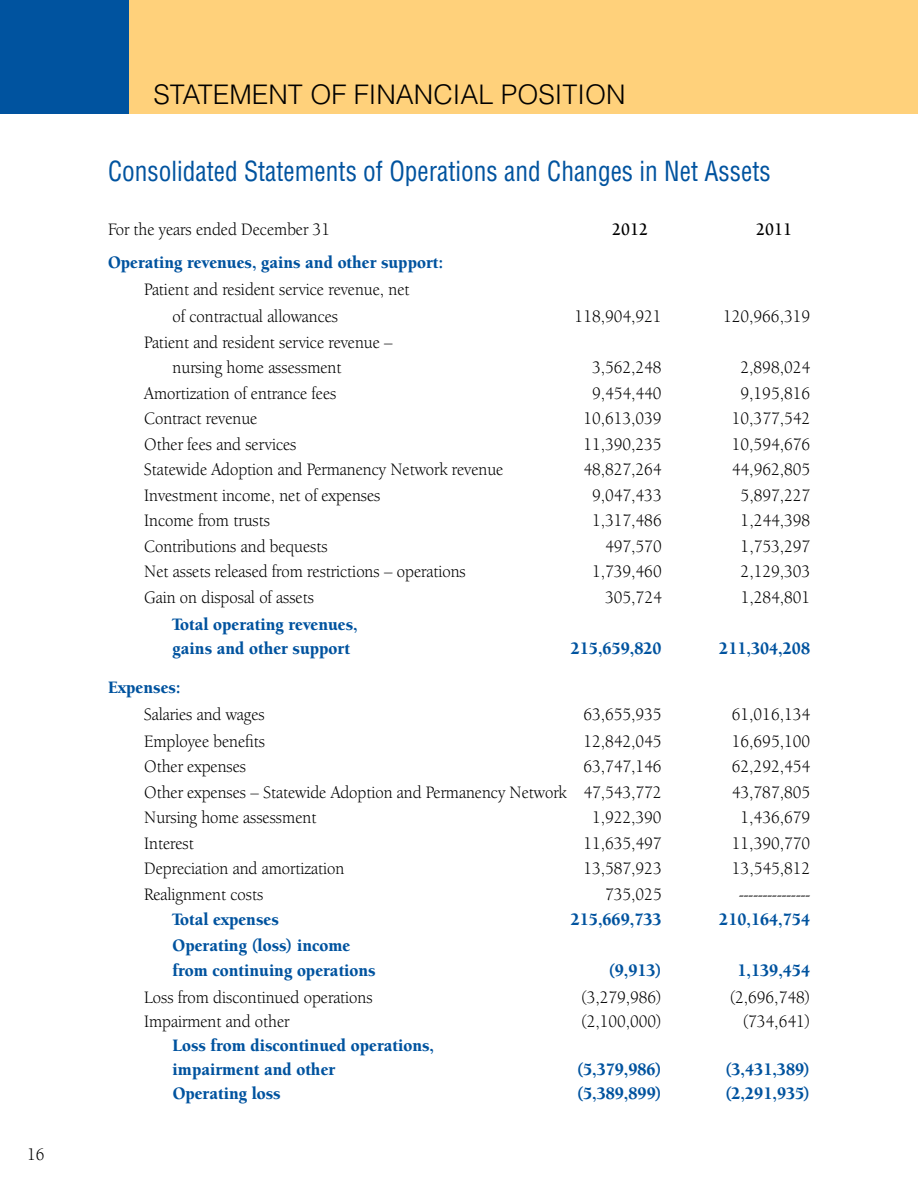
<style>
.page{position:relative;width:918px;height:1188px;background:#fff}
.page>*{position:absolute;margin:0;border:0;box-sizing:border-box;transform-origin:0 0}
.t1{font:condensed 27px "Helvetica LT Std";color:#00539f;scale:.94 1}
.t2{font:300 27px "Helvetica LT Std";color:#000}
.t3{font:18px/27px "Berkeley Oldstyle IT Cby BT";color:#000;scale:.94 1}
.t4{font:900 18px/24px "Berkeley Oldstyle IT Cby BT";color:#00539f;scale:.94 1}
.t5{font:700 18px "Berkeley Oldstyle IT Cby BT";color:#000;scale:.94 1}
</style>
<div class="page">
<div style="left:0;top:0;width:918px;height:113px;background:#ffd17b"></div>
<div style="left:0;top:0;width:128px;height:114px;background:#00539f"></div>
<p class="t3" style="left:27px;top:1141px;width:20px">16</p>
<h1 class="t2" style="left:153px;top:77px;width:474px">STATEMENT OF FINANCIAL POSITION</h1>
<h1 class="t1" style="left:108px;top:155px;width:706px">Consolidated Statements of Operations and Changes in Net Assets</h1>
<p class="t3" style="left:108px;top:216px;width:238px">For the years ended December 31</p>
<p class="t5" style="left:612px;top:219px;width:39px">2012</p>
<p class="t5" style="left:756px;top:219px;width:39px">2011</p>
<p class="t4" style="left:108px;top:250px;width:358px">Operating revenues, gains and other support:</p>
<p class="t3" style="left:173px;top:276px;width:254px;text-indent:-28px">Patient and resident service revenue, net of contractual allowances</p>
<p class="t3" style="left:575px;top:303px;width:94px">118,904,921</p>
<p class="t3" style="left:723px;top:303px;width:94px">120,966,319</p>
<p class="t3" style="left:173px;top:329px;width:236px;line-height:25.5px;text-indent:-28px">Patient and resident service revenue – nursing home assessment</p>
<p class="t3" style="left:592px;top:354px;width:76px">3,562,248</p>
<p class="t3" style="left:741px;top:354px;width:76px">2,898,024</p>
<p class="t3" style="left:144px;top:380px;width:206px">Amortization of entrance fees</p>
<p class="t3" style="left:592px;top:380px;width:76px">9,454,440</p>
<p class="t3" style="left:741px;top:380px;width:76px">9,195,816</p>
<p class="t3" style="left:144px;top:405px;width:122px">Contract revenue</p>
<p class="t3" style="left:583px;top:405px;width:85px">10,613,039</p>
<p class="t3" style="left:732px;top:405px;width:85px">10,377,542</p>
<p class="t3" style="left:144px;top:431px;width:164px">Other fees and services</p>
<p class="t3" style="left:583px;top:431px;width:85px">11,390,235</p>
<p class="t3" style="left:732px;top:431px;width:85px">10,594,676</p>
<p class="t3" style="left:144px;top:456px;width:384px">Statewide Adoption and Permanency Network revenue</p>
<p class="t3" style="left:583px;top:456px;width:85px">48,827,264</p>
<p class="t3" style="left:732px;top:456px;width:85px">44,962,805</p>
<p class="t3" style="left:144px;top:482px;width:253px">Investment income, net of expenses</p>
<p class="t3" style="left:592px;top:482px;width:76px">9,047,433</p>
<p class="t3" style="left:741px;top:482px;width:76px">5,897,227</p>
<p class="t3" style="left:144px;top:507px;width:135px">Income from trusts</p>
<p class="t3" style="left:592px;top:507px;width:76px">1,317,486</p>
<p class="t3" style="left:741px;top:507px;width:76px">1,244,398</p>
<p class="t3" style="left:144px;top:533px;width:197px">Contributions and bequests</p>
<p class="t3" style="left:605px;top:533px;width:62px">497,570</p>
<p class="t3" style="left:741px;top:533px;width:76px">1,753,297</p>
<p class="t3" style="left:144px;top:558px;width:344px">Net assets released from restrictions – operations</p>
<p class="t3" style="left:592px;top:558px;width:76px">1,739,460</p>
<p class="t3" style="left:741px;top:558px;width:76px">2,129,303</p>
<p class="t3" style="left:144px;top:584px;width:182px">Gain on disposal of assets</p>
<p class="t3" style="left:605px;top:584px;width:62px">305,724</p>
<p class="t3" style="left:741px;top:584px;width:76px">1,284,801</p>
<p class="t4" style="left:173px;top:612px;width:199px">Total operating revenues, gains and other support</p>
<p class="t4" style="left:571px;top:636px;width:98px">215,659,820</p>
<p class="t4" style="left:719px;top:636px;width:98px">211,304,208</p>
<p class="t4" style="left:108px;top:675px;width:79px">Expenses:</p>
<p class="t3" style="left:144px;top:700px;width:130px">Salaries and wages</p>
<p class="t3" style="left:583px;top:700px;width:85px">63,655,935</p>
<p class="t3" style="left:732px;top:700px;width:85px">61,016,134</p>
<p class="t3" style="left:144px;top:727px;width:130px">Employee benefits</p>
<p class="t3" style="left:583px;top:727px;width:85px">12,842,045</p>
<p class="t3" style="left:732px;top:727px;width:85px">16,695,100</p>
<p class="t3" style="left:144px;top:753px;width:110px">Other expenses</p>
<p class="t3" style="left:583px;top:753px;width:85px">63,747,146</p>
<p class="t3" style="left:732px;top:753px;width:85px">62,292,454</p>
<p class="t3" style="left:144px;top:779px;width:552px">Other expenses – Statewide Adoption and Permanency Network 47,543,772</p>
<p class="t3" style="left:732px;top:779px;width:85px">43,787,805</p>
<p class="t3" style="left:144px;top:804px;width:185px">Nursing home assessment</p>
<p class="t3" style="left:592px;top:804px;width:76px">1,922,390</p>
<p class="t3" style="left:741px;top:804px;width:76px">1,436,679</p>
<p class="t3" style="left:144px;top:830px;width:54px">Interest</p>
<p class="t3" style="left:583px;top:830px;width:85px">11,635,497</p>
<p class="t3" style="left:732px;top:830px;width:85px">11,390,770</p>
<p class="t3" style="left:144px;top:855px;width:214px">Depreciation and amortization</p>
<p class="t3" style="left:583px;top:855px;width:85px">13,587,923</p>
<p class="t3" style="left:732px;top:855px;width:85px">13,545,812</p>
<p class="t3" style="left:144px;top:881px;width:128px">Realignment costs</p>
<p class="t3" style="left:605px;top:881px;width:62px">735,025</p>
<p class="t3" style="left:739px;top:881px;width:77px">---------------</p>
<p class="t4" style="left:173px;top:907px;width:115px">Total expenses</p>
<p class="t4" style="left:571px;top:907px;width:98px">215,669,733</p>
<p class="t4" style="left:719px;top:907px;width:98px">210,164,754</p>
<p class="t4" style="left:173px;top:932px;width:218px;line-height:25.5px">Operating (loss) income from continuing operations</p>
<p class="t4" style="left:609px;top:958px;width:58px">(9,913)</p>
<p class="t4" style="left:737px;top:958px;width:79px">1,139,454</p>
<p class="t3" style="left:144px;top:984px;width:245px">Loss from discontinued operations</p>
<p class="t3" style="left:581px;top:984px;width:87px">(3,279,986)</p>
<p class="t3" style="left:730px;top:984px;width:87px">(2,696,748)</p>
<p class="t3" style="left:144px;top:1008px;width:156px">Impairment and other</p>
<p class="t3" style="left:581px;top:1008px;width:87px">(2,100,000)</p>
<p class="t3" style="left:743px;top:1008px;width:73px">(734,641)</p>
<p class="t4" style="left:173px;top:1033px;width:280px">Loss from discontinued operations, impairment and other</p>
<p class="t4" style="left:577px;top:1057px;width:91px">(5,379,986)</p>
<p class="t4" style="left:726px;top:1057px;width:91px">(3,431,389)</p>
<p class="t4" style="left:173px;top:1081px;width:117px">Operating loss</p>
<p class="t4" style="left:577px;top:1081px;width:91px">(5,389,899)</p>
<p class="t4" style="left:726px;top:1081px;width:91px">(2,291,935)</p>
</div>
